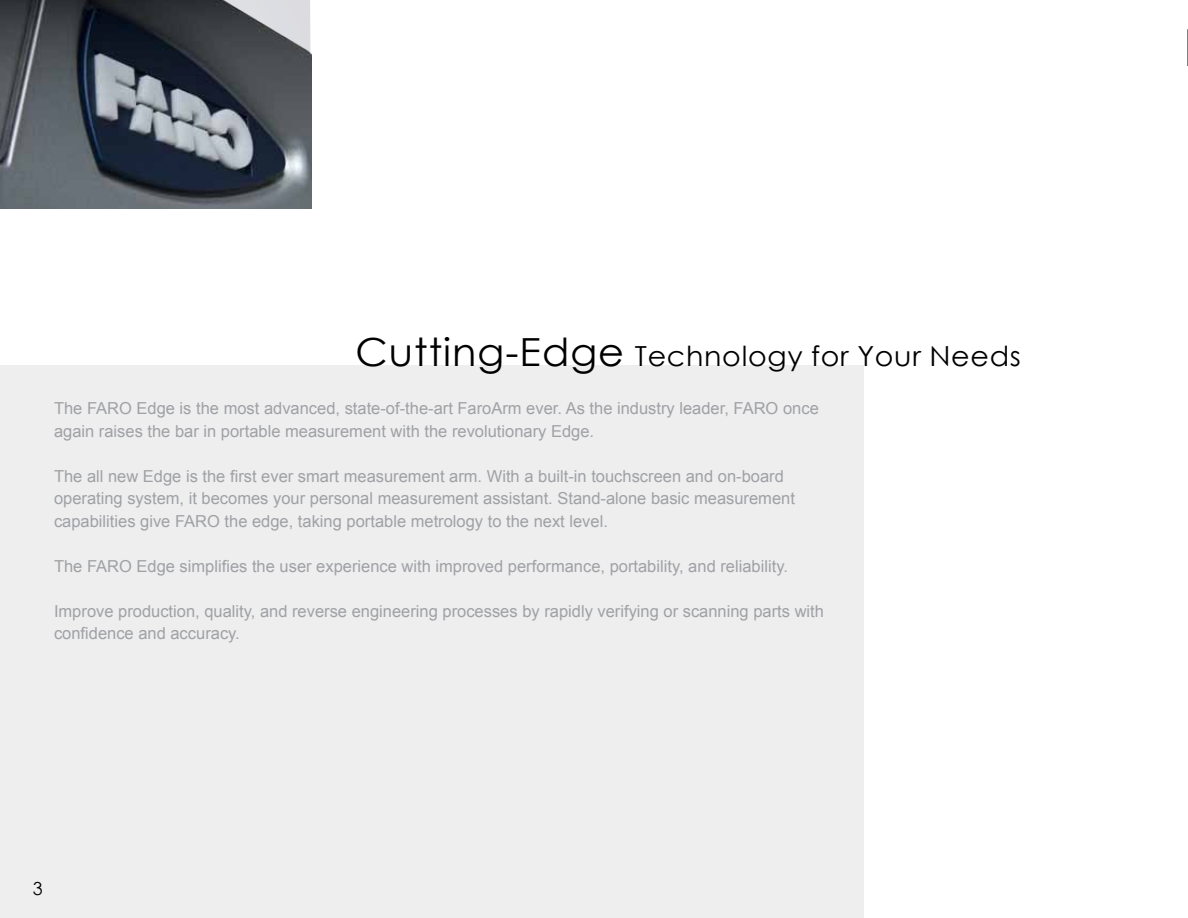
<style>
.page{position:relative;width:1188px;height:918px;background:#fff}
.page>*{position:absolute;margin:0;border:0;box-sizing:border-box;transform-origin:0 0}
.t1{font:27.75px "Century Gothic";letter-spacing:.025em;color:#000}
.t2{font:18px "Century Gothic";color:#000}
.t3{font:16.5px/22.5px "Arial";color:#9fa1a4}
.s1{font-size:38.7px}
</style>
<div class="page">
<img style="left:0;top:0;width:311px;height:208px">
<div style="left:0;top:366px;width:864px;height:552px;background:#eeeeef"></div>
<hr style="left:1186px;top:28px;width:2px;height:40px;background:#000">
<h1 class="t1" style="left:356px;top:336px;width:667px"><span class="s1">Cutting-Edge</span> Technology for Your Needs</h1>
<p class="t3" style="left:54px;top:397px;width:766px">The FARO Edge is the most advanced, state-of-the-art FaroArm ever. As the industry leader, FARO once again raises the bar in portable measurement with the revolutionary Edge.</p>
<p class="t3" style="left:54px;top:465px;width:742px">The all new Edge is the first ever smart measurement arm. With a built-in touchscreen and on-board operating system, it becomes your personal measurement assistant. Stand-alone basic measurement capabilities give FARO the edge, taking portable metrology to the next level.</p>
<p class="t3" style="left:54px;top:555px;width:735px">The FARO Edge simplifies the user experience with improved performance, portability, and reliability.</p>
<p class="t3" style="left:54px;top:600px;width:772px">Improve production, quality, and reverse engineering processes by rapidly verifying or scanning parts with confidence and accuracy.</p>
<p class="t2" style="left:33px;top:876px;width:11px">3</p>
</div>
